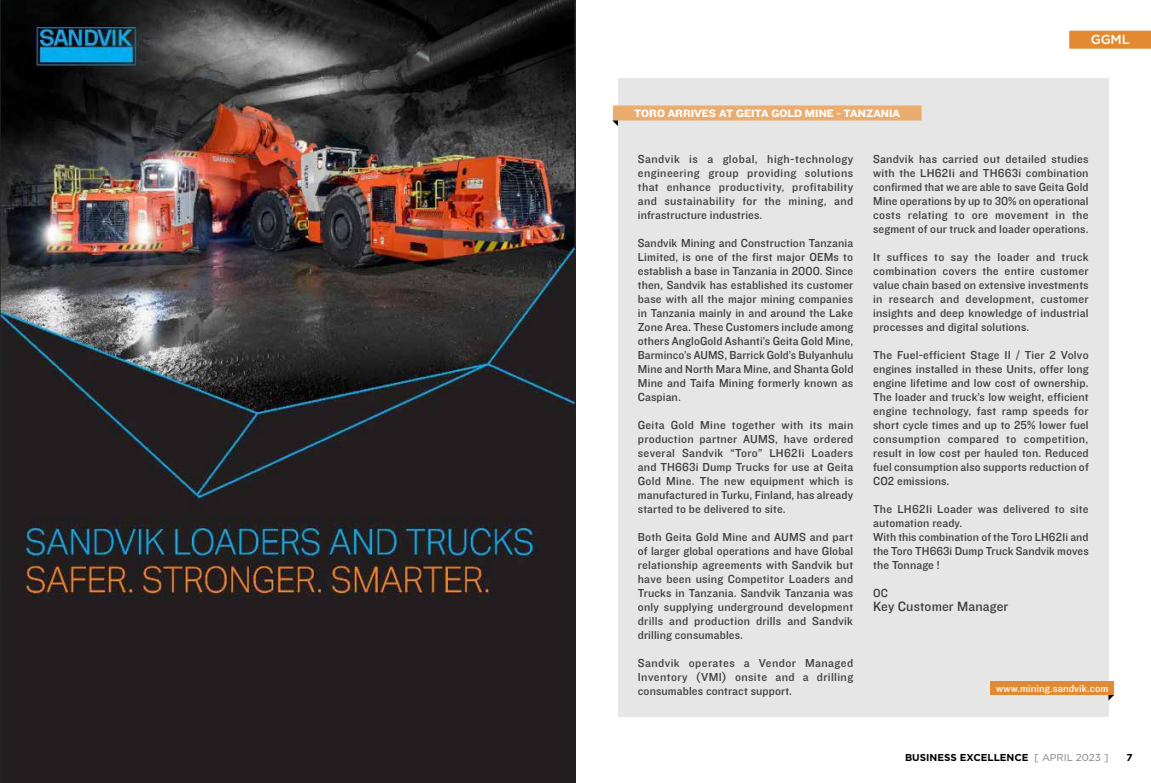
<style>
.page{position:relative;width:1151px;height:783px;background:#fff}
.page>*{position:absolute;margin:0;border:0;box-sizing:border-box;transform-origin:0 0}
.EM_body{font:14px "Knockout HTF31 Junior Middlewt";letter-spacing:.01em;color:#3e3e3f}
.Header_folio{font:500 13px "Gotham";color:#fff}
.EM_body-2{font:12px/14px "Knockout HTF31 Junior Middlewt";letter-spacing:.01em;color:#3e3e3f;text-align:justify}
.EM_Company_name{font:11px "Knockout HTF52 Cruiserweight";color:#fff}
.EM_body-3{font:10.8px "Knockout HTF31 Junior Middlewt";letter-spacing:.01em;color:#fff}
.t1{font:700 10px "Gotham";color:#000}
.s1{font-weight:400;color:#808080}
</style>
<div class="page">
<img style="left:0;top:0;width:575px;height:782px">
<div style="left:618px;top:78px;width:490px;height:639px;background:#e6e6e6"></div>
<div style="left:613px;top:105px;width:308px;height:15px;background:#ebac6f"></div>
<svg style="left:612px;top:120px;width:6px;height:6px"></svg>
<div style="left:1069px;top:31px;width:82px;height:18px;background:#e38932"></div>
<svg style="left:1108px;top:694px;width:6px;height:6px"></svg>
<div style="left:990px;top:681px;width:124px;height:13px;background:#e38932"></div>
<p class="EM_Company_name" style="left:634px;top:107px;width:268px">TORO ARRIVES AT GEITA GOLD MINE - TANZANIA</p>
<p class="Header_folio" style="left:1091px;top:31px;width:40px">GGML</p>
<p class="EM_body-2" style="left:638px;top:152px;width:217px">Sandvik is a global, high-technology engineering group providing solutions that enhance productivity, profitability and sustainability for the mining, and infrastructure industries.</p>
<p class="EM_body-2" style="left:638px;top:236px;width:217px">Sandvik Mining and Construction Tanzania Limited, is one of the first major OEMs to establish a base in Tanzania in 2000. Since then, Sandvik has established its customer base with all the major mining companies in Tanzania mainly in and around the Lake Zone Area. These Customers include among others AngloGold Ashanti’s Geita Gold Mine, Barminco’s AUMS, Barrick Gold’s Bulyanhulu Mine and North Mara Mine, and Shanta Gold Mine and Taifa Mining formerly known as Caspian.</p>
<p class="EM_body-2" style="left:638px;top:418px;width:217px">Geita Gold Mine together with its main production partner AUMS, have ordered several Sandvik “Toro” LH621i Loaders and TH663i Dump Trucks for use at Geita Gold Mine. The new equipment which is manufactured in Turku, Finland, has already started to be delivered to site.</p>
<p class="EM_body-2" style="left:638px;top:530px;width:217px">Both Geita Gold Mine and AUMS and part of larger global operations and have Global relationship agreements with Sandvik but have been using Competitor Loaders and Trucks in Tanzania. Sandvik Tanzania was only supplying underground development drills and production drills and Sandvik drilling consumables.</p>
<p class="EM_body-2" style="left:638px;top:656px;width:217px">Sandvik operates a Vendor Managed Inventory (VMI) onsite and a drilling consumables contract support.</p>
<p class="EM_body-2" style="left:873px;top:152px;width:217px">Sandvik has carried out detailed studies with the LH621i and TH663i combination confirmed that we are able to save Geita Gold Mine operations by up to 30% on operational costs relating to ore movement in the segment of our truck and loader operations.</p>
<p class="EM_body-2" style="left:873px;top:250px;width:217px">It suffices to say the loader and truck combination covers the entire customer value chain based on extensive investments in research and development, customer insights and deep knowledge of industrial processes and digital solutions.</p>
<p class="EM_body-2" style="left:873px;top:348px;width:217px">The Fuel-efficient Stage II / Tier 2 Volvo engines installed in these Units, offer long engine lifetime and low cost of ownership.<br>The loader and truck’s low weight, efficient engine technology, fast ramp speeds for short cycle times and up to 25% lower fuel consumption compared to competition, result in low cost per hauled ton. Reduced fuel consumption also supports reduction of CO2 emissions.</p>
<p class="EM_body-2" style="left:873px;top:502px;width:217px">The LH621i Loader was delivered to site automation ready.</p>
<p class="EM_body-2" style="left:873px;top:530px;width:217px">With this combination of the Toro LH621i and the Toro TH663i Dump Truck Sandvik moves the Tonnage !</p>
<p class="EM_body-2" style="left:873px;top:586px;width:16px">OC</p>
<p class="EM_body" style="left:873px;top:599px;width:137px">Key Customer Manager</p>
<p class="EM_body-3" style="left:996px;top:682px;width:114px">www.mining.sandvik.com</p>
<p class="t1" style="left:905px;top:750px;width:205px">BUSINESS EXCELLENCE <span class="s1">[ APRIL 2023 ]</span></p>
<p class="t1" style="left:1127px;top:750px;width:8px">7</p>
</div>
